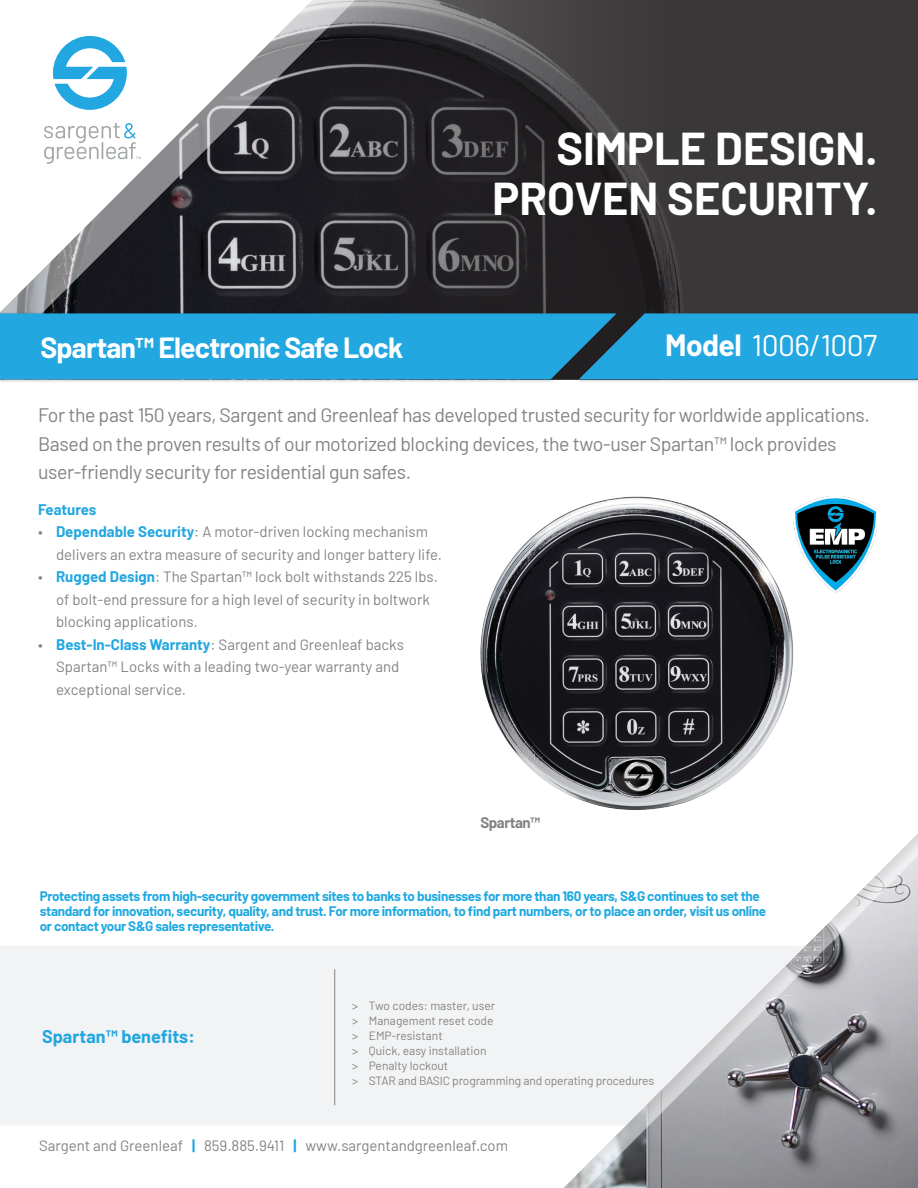
<style>
.page{position:relative;width:918px;height:1188px;background:#fff}
.page>*{position:absolute;margin:0;border:0;box-sizing:border-box;transform-origin:0 0}
.t1{font:700 45px "Barlow";color:#fff}
.t2{font:30px "Barlow";letter-spacing:-.02em;color:#fff}
.t3{font:700 28.5px "Barlow";letter-spacing:-.03em;color:#fff}
.t4{font:19.5px/28.5px "Barlow";letter-spacing:-.02em;color:#838383}
.t5{font:700 18px "Barlow";color:#22a7e0}
.t6{font:15px/22.5px "Barlow";color:#838383}
.t7{font:700 15px "Barlow";letter-spacing:-.005em;color:#22a7e0}
.t8{font:700 15px "Barlow";letter-spacing:-.03em;color:#838383}
.t9{font:700 13.5px/15px "Barlow";letter-spacing:-.025em;color:#1fa9e1}
.t10{font:12px/15px "Barlow";letter-spacing:-.005em;color:#838383}
.s1{font-weight:700}
.s2{font-weight:700;color:#22a7e0}
</style>
<div class="page">
<svg style="left:563px;top:834px;width:355px;height:354px"></svg>
<svg style="left:368px;top:0;width:550px;height:311px;background:#363335"></svg>
<svg style="left:312px;top:0;width:56px;height:311px;background:#3a393d"></svg>
<svg style="left:0;top:946px;width:807px;height:179px;fill:#f2f3f4"></svg>
<hr style="left:334px;top:969px;width:1px;height:136px;background:#838383">
<div style="left:0;top:311px;width:620px;height:72px;background:#231f20;opacity:.25"></div>
<div style="left:576px;top:311px;width:342px;height:72px;background:#231f20;opacity:.25"></div>
<div style="left:0;top:313px;width:918px;height:66px;background:#22a7e0"></div>
<svg style="left:0;top:1px;width:312px;height:311px"></svg>
<svg style="left:53px;top:36px;width:74px;height:74px"></svg>
<svg style="left:44px;top:123px;width:97px;height:41px"></svg>
<img style="left:480px;top:497px;width:314px;height:313px">
<img style="left:794px;top:497px;width:84px;height:96px">
<p class="t1" style="left:557px;top:116px;width:322px">SIMPLE DESIGN.</p>
<p class="t1" style="left:493px;top:165px;width:386px">PROVEN SECURITY.</p>
<p class="t3" style="left:40px;top:326px;width:364px">Spartan™ Electronic Safe Lock</p>
<p class="t2" style="left:665px;top:323px;width:214px"><span class="s1">Model</span> 1006/1007</p>
<p class="t4" style="left:38px;top:400px;width:833px">For the past 150 years, Sargent and Greenleaf has developed trusted security for worldwide applications.<br>Based on the proven results of our motorized blocking devices, the two-user Spartan™ lock provides</p>
<p class="t4" style="left:38px;top:457px;width:375px">user-friendly security for residential gun safes.</p>
<p class="t7" style="left:38px;top:498px;width:60px">Features</p>
<p class="t6" style="left:56px;top:519px;width:387px;text-indent:-18px">• <span class="s2">Dependable Security</span>: A motor-driven locking mechanism delivers an extra measure of security and longer battery life.</p>
<p class="t6" style="left:56px;top:564px;width:383px;text-indent:-18px">• <span class="s2">Rugged Design</span>: The Spartan™ lock bolt withstands 225 lbs. of bolt-end pressure for a high level of security in boltwork blocking applications.</p>
<p class="t6" style="left:38px;top:632px;width:367px">• <span class="s2">Best-In-Class Warranty</span>: Sargent and Greenleaf backs</p>
<p class="t6" style="left:56px;top:654px;width:345px">Spartan™ Locks with a leading two-year warranty and</p>
<p class="t6" style="left:56px;top:677px;width:131px">exceptional service.</p>
<p class="t8" style="left:480px;top:811px;width:61px">Spartan™</p>
<p class="t9" style="left:40px;top:887px;width:728px">Protecting assets from high-security government sites to banks to businesses for more than 160 years, S&amp;G continues to set the standard for innovation, security, quality, and trust. For more information, to find part numbers, or to place an order, visit us online</p>
<p class="t9" style="left:40px;top:917px;width:236px">or contact your S&amp;G sales representative.</p>
<p class="t5" style="left:42px;top:1023px;width:154px">Spartan™ benefits:</p>
<p class="t10" style="left:352px;top:998px;width:303px">&gt; Two codes: master, user<br>&gt; Management reset code<br>&gt; EMP-resistant<br>&gt; Quick, easy installation<br>&gt; Penalty lockout<br>&gt; STAR and BASIC programming and operating procedures</p>
<p class="t6" style="left:39px;top:1133px;width:471px">Sargent and Greenleaf <span class="s2">|</span> 859.885.9411 <span class="s2">|</span> www.sargentandgreenleaf.com</p>
</div>
